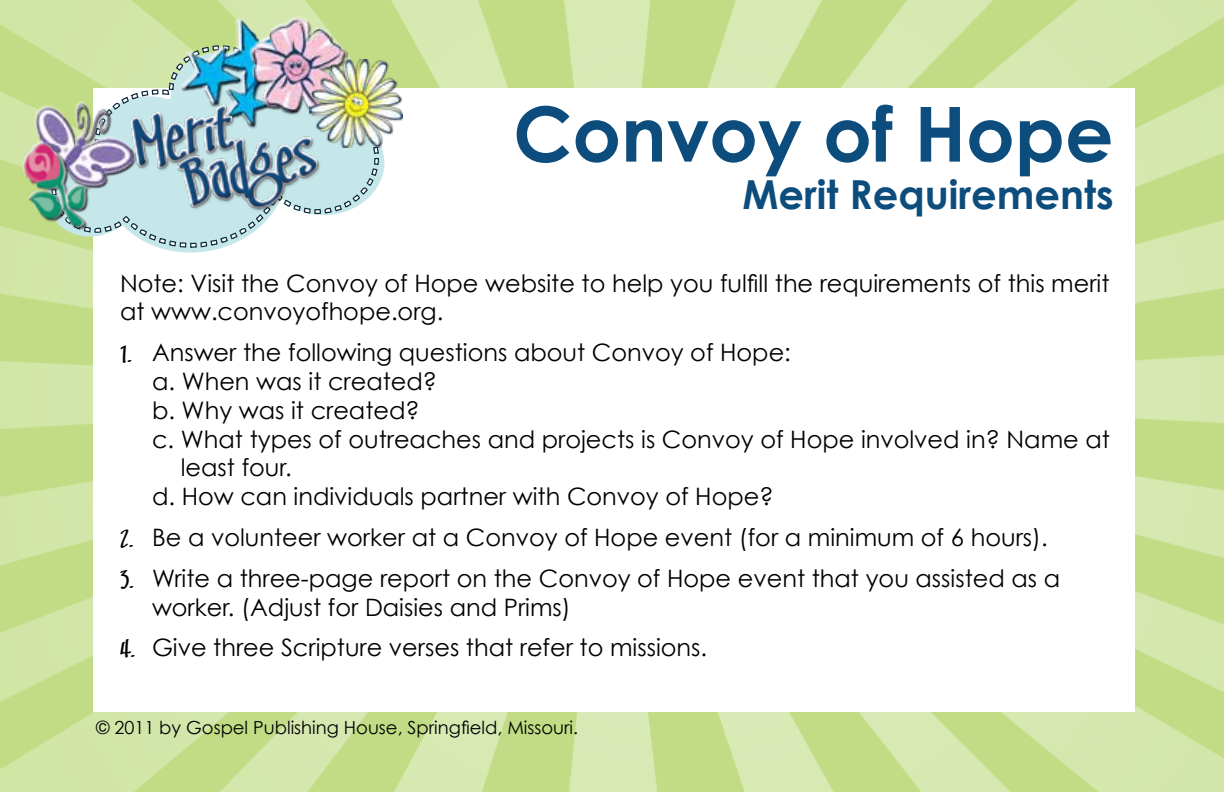
<style>
.page{position:relative;width:1224px;height:792px;background:#fff}
.page>*{position:absolute;margin:0;border:0;box-sizing:border-box;transform-origin:0 0}
.t1{font:700 76px "Century Gothic";color:#0d4d7d}
.t2{font:700 40px "Century Gothic";color:#0d4d7d}
.t3{font:24px/28.8px "Century Gothic";color:#000}
.t4{font:18px "Century Gothic";color:#000}
.s1{font-family:"Swing Set BB";font-size:32px}
</style>
<div class="page">
<img style="left:0;top:0;width:1224px;height:792px">
<div style="left:94px;top:88px;width:1041px;height:624px;background:#fff"></div>
<svg style="left:43px;top:46px;width:346px;height:214px"></svg>
<img style="left:179px;top:16px;width:69px;height:24px">
<img style="left:248px;top:16px;width:100px;height:24px">
<img style="left:28px;top:99px;width:86px;height:90px">
<img style="left:10px;top:130px;width:92px;height:114px">
<img style="left:382px;top:60px;width:21px;height:87px">
<img style="left:114px;top:40px;width:268px;height:183px">
<h1 class="t1" style="left:513px;top:86px;width:602px">Convoy of Hope</h1>
<h2 class="t2" style="left:742px;top:169px;width:373px">Merit Requirements</h2>
<p class="t3" style="left:120px;top:268px;width:991px">Note: Visit the Convoy of Hope website to help you fulfill the requirements of this merit at www.convoyofhope.org.</p>
<p class="t3" style="left:120px;top:338px;width:672px"><span class="s1">1.</span> Answer the following questions about Convoy of Hope:</p>
<p class="t3" style="left:152px;top:367px;width:287px">a. When was it created?</p>
<p class="t3" style="left:152px;top:395px;width:269px">b. Why was it created?</p>
<p class="t3" style="left:152px;top:424px;width:959px">c. What types of outreaches and projects is Convoy of Hope involved in? Name at</p>
<p class="t3" style="left:181px;top:453px;width:112px">least four.</p>
<p class="t3" style="left:152px;top:482px;width:623px">d. How can individuals partner with Convoy of Hope?</p>
<p class="t3" style="left:120px;top:523px;width:929px"><span class="s1">2.</span> Be a volunteer worker at a Convoy of Hope event (for a minimum of 6 hours).</p>
<p class="t3" style="left:152px;top:563px;width:910px;text-indent:-32px"><span class="s1">3.</span> Write a three-page report on the Convoy of Hope event that you assisted as a worker. (Adjust for Daisies and Prims)</p>
<p class="t3" style="left:120px;top:633px;width:589px"><span class="s1">4.</span> Give three Scripture verses that refer to missions.</p>
<p class="t4" style="left:96px;top:716px;width:484px">© 2011 by Gospel Publishing House, Springfield, Missouri.</p>
</div>
